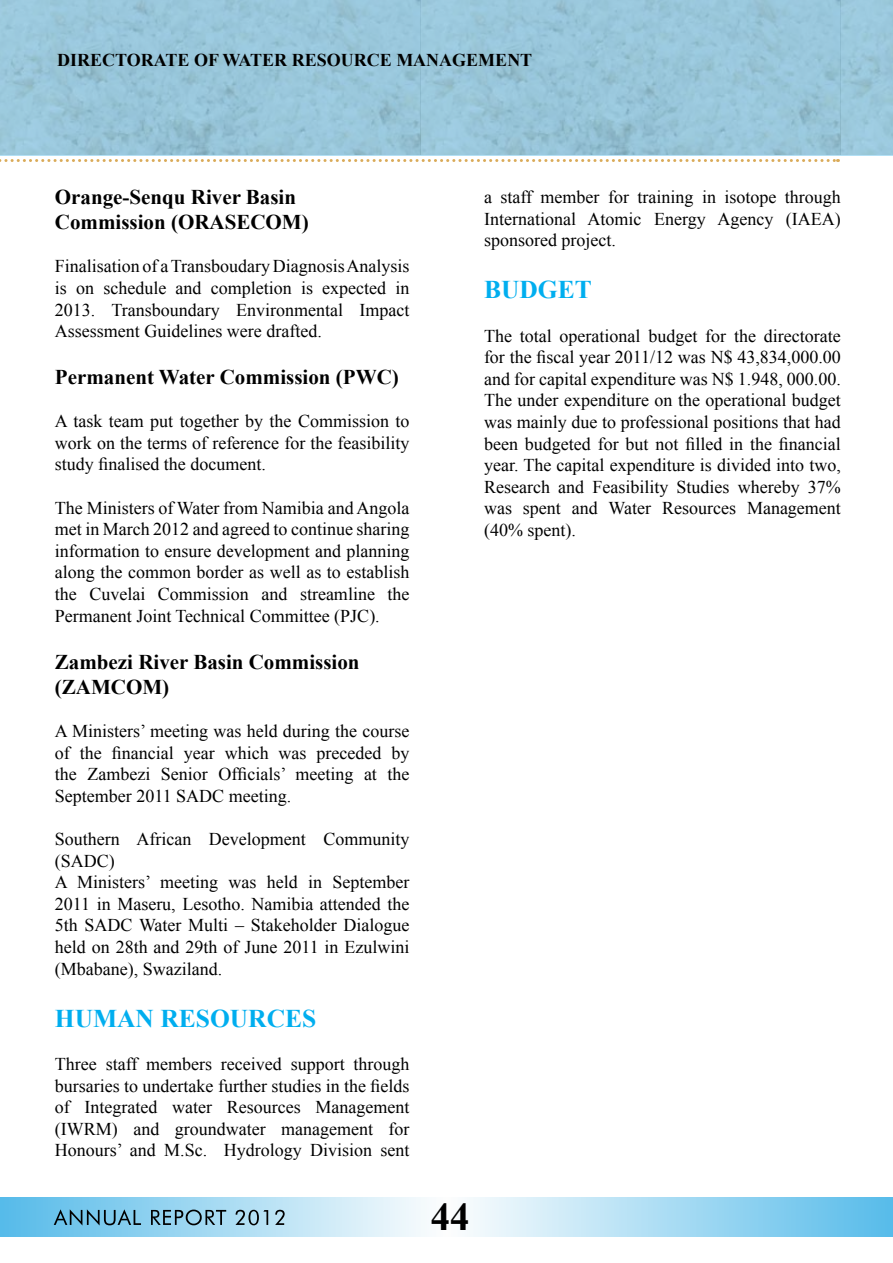
<style>
.page{position:relative;width:893px;height:1263px;background:#fff}
.page>*{position:absolute;margin:0;border:0;box-sizing:border-box;transform-origin:0 0}
.t1{font:700 39px "Times New Roman";color:#000}
.t2{font:700 25.5px "Times New Roman";color:#00aeef}
.t3{font:700 21px/25.2px "Times New Roman";color:#000}
.t4{font:18px/21.6px "Times New Roman";color:#000;text-align:justify}
.t5{font:700 18px "Times New Roman";color:#000}
</style>
<div class="page">
<svg style="left:0;top:1198px;width:892px;height:39px"></svg>
<svg style="left:1px;top:1197px;width:892px;height:39px;background:#abdcf3"></svg>
<svg style="left:0;top:159px;width:838px;height:3px"></svg>
<svg style="left:54px;top:1209px;width:231px;height:16px;background:#6f9eb4"></svg>
<svg style="left:0;top:0;width:893px;height:156px;background:#98c5d9"></svg>
<p class="t5" style="left:57px;top:48px;width:26px">Directorate</p>
<p class="t5" style="left:194px;top:48px;width:58px">of Water</p>
<p class="t5" style="left:292px;top:48px;width:27px">Resource</p>
<p class="t5" style="left:396px;top:48px;width:32px">Management</p>
<p class="t3" style="left:55px;top:184px;width:255px">Orange-Senqu River Basin<br>Commission (ORASECOM)</p>
<p class="t4" style="left:55px;top:255px;width:356px">Finalisation of a Transboudary Diagnosis Analysis is on schedule and completion is expected in 2013. Transboundary Environmental Impact Assessment Guidelines were drafted.</p>
<p class="t3" style="left:55px;top:364px;width:345px">Permanent Water Commission (PWC)</p>
<p class="t4" style="left:55px;top:410px;width:356px">A task team put together by the Commission to work on the terms of reference for the feasibility study finalised the document.</p>
<p class="t4" style="left:55px;top:497px;width:356px">The Ministers of Water from Namibia and Angola met in March 2012 and agreed to continue sharing information to ensure development and planning along the common border as well as to establish the Cuvelai Commission and streamline the Permanent Joint Technical Committee (PJC).</p>
<p class="t3" style="left:55px;top:648px;width:306px">Zambezi River Basin Commission (ZAMCOM)</p>
<p class="t4" style="left:55px;top:720px;width:356px">A Ministers’ meeting was held during the course of the financial year which was preceded by the Zambezi Senior Officials’ meeting at the September 2011 SADC meeting.</p>
<p class="t4" style="left:55px;top:828px;width:356px;text-align:left">Southern African Development Community (SADC)<br>A Ministers’ meeting was held in September 2011 in Maseru, Lesotho. Namibia attended the 5th SADC Water Multi – Stakeholder Dialogue held on 28th and 29th of June 2011 in Ezulwini (Mbabane), Swaziland.</p>
<h2 class="t2" style="left:55px;top:1000px;width:263px">HUMAN RESOURCES</h2>
<p class="t4" style="left:55px;top:1053px;width:356px">Three staff members received support through bursaries to undertake further studies in the fields of Integrated water Resources Management (IWRM) and groundwater management for Honours’ and M.Sc. Hydrology Division sent</p>
<p class="t4" style="left:484px;top:186px;width:358px">a staff member for training in isotope through International Atomic Energy Agency (IAEA) sponsored project.</p>
<h2 class="t2" style="left:484px;top:272px;width:109px">BUDGET</h2>
<p class="t4" style="left:484px;top:324px;width:358px">The total operational budget for the directorate for the fiscal year 2011/12 was N$ 43,834,000.00 and for capital expenditure was N$ 1.948, 000.00.<br>The under expenditure on the operational budget was mainly due to professional positions that had been budgeted for but not filled in the financial year. The capital expenditure is divided into two, Research and Feasibility Studies whereby 37% was spent and Water Resources Management (40% spent).</p>
<h1 class="t1" style="left:431px;top:1190px;width:40px">44</h1>
</div>
